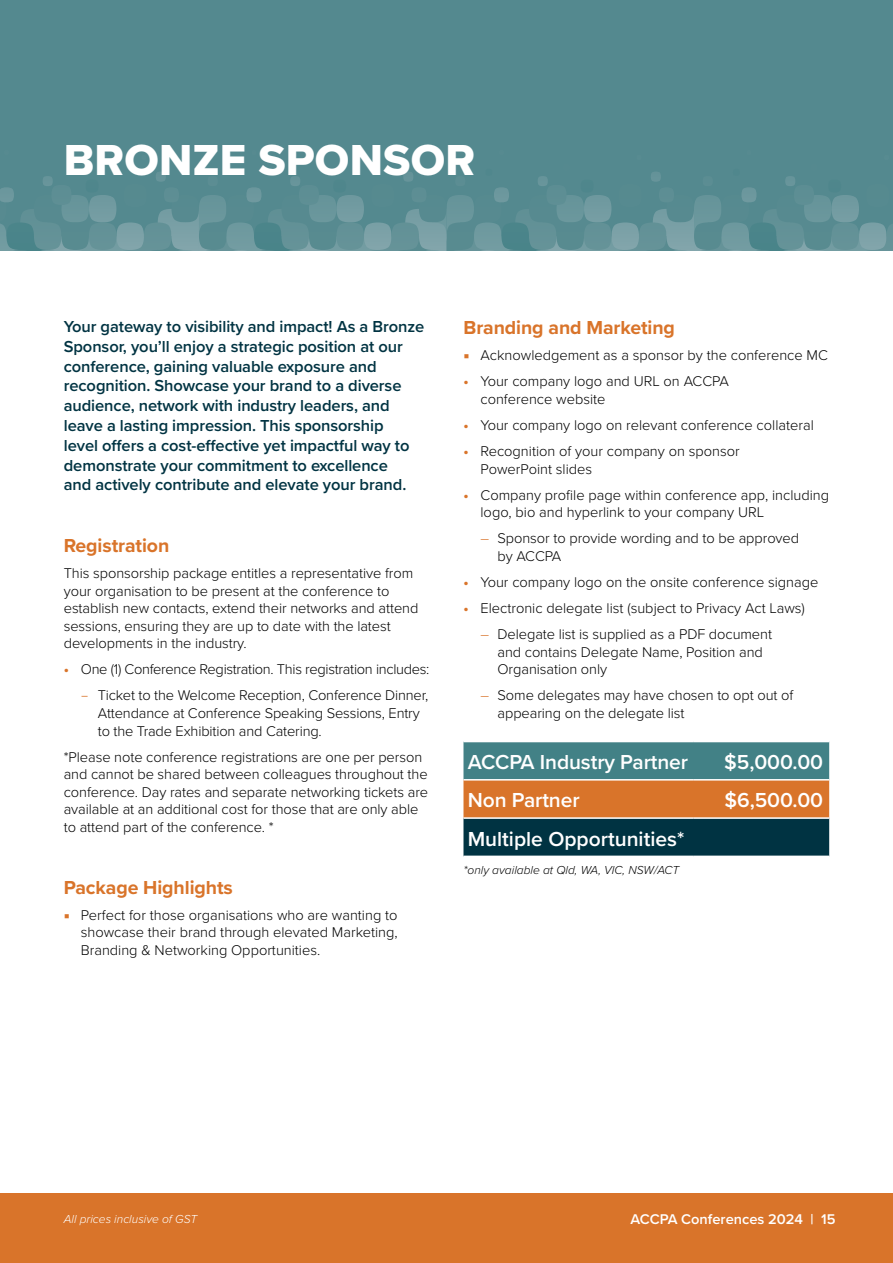
<style>
.page{position:relative;width:893px;height:1263px;background:#fff}
.page>*{position:absolute;margin:0;border:0;box-sizing:border-box;transform-origin:0 0}
.t1{font:45px "Proxima Nova Extrabld";letter-spacing:.005em;color:#fff}
.t2{font:600 21px "Proxima Nova";letter-spacing:-.005em;color:#fff}
.t3{font:700 19.5px "Proxima Nova";letter-spacing:-.005em;color:#d9742a}
.t4{font:600 16.5px/19.8px "Proxima Nova";letter-spacing:-.005em;color:#003342}
.t5{font:300 14.7px/17.5px "Proxima Nova";letter-spacing:-.005em;color:#000}
.t6{font:600 14.7px "Proxima Nova";color:#fff}
.t7{font:italic 300 12px "Proxima Nova";color:#000}
.t8{font:italic 300 12px "Proxima Nova";color:#fff}
.s1{font-weight:700;color:#d9742a}
.s2{font-family:"Acumin Pro";font-weight:200;color:#d9742a}
.s3{font-family:"Acumin Pro";font-weight:900;color:#d9742a}
.s4{color:#d9742a}
</style>
<div class="page">
<div style="left:0;top:1193px;width:893px;height:70px;background:#d9742a"></div>
<div style="left:0;top:0;width:893px;height:251px;background:#54898f"></div>
<svg style="left:0;top:172px;width:893px;height:79px"></svg>
<svg style="left:463px;top:742px;width:366px;height:114px;background:#606453"></svg>
<hr style="left:463px;top:817px;width:230px;height:2px;background:#fff">
<hr style="left:693px;top:817px;width:136px;height:2px;background:#fff">
<hr style="left:463px;top:779px;width:230px;height:1px;background:#fff">
<hr style="left:693px;top:779px;width:136px;height:1px;background:#fff">
<h1 class="t1" style="left:64px;top:127px;width:413px">BRONZE SPONSOR</h1>
<p class="t4" style="left:64px;top:316px;width:362px">Your gateway to visibility and impact! As a Bronze Sponsor, you’ll enjoy a strategic position at our conference, gaining valuable exposure and recognition. Showcase your brand to a diverse audience, network with industry leaders, and leave a lasting impression. This sponsorship<br>level offers a cost-effective yet impactful way to demonstrate your commitment to excellence<br>and actively contribute and elevate your brand.</p>
<h3 class="t3" style="left:64px;top:531px;width:107px">Registration</h3>
<p class="t5" style="left:64px;top:564px;width:356px">This sponsorship package entitles a representative from your organisation to be present at the conference to establish new contacts, extend their networks and attend sessions, ensuring they are up to date with the latest developments in the industry.</p>
<p class="t5" style="left:64px;top:660px;width:367px"><span class="s1">•</span> One (1) Conference Registration. This registration includes:</p>
<p class="t5" style="left:98px;top:686px;width:332px;text-indent:-17px"><span class="s2">–</span> Ticket to the Welcome Reception, Conference Dinner,<br>Attendance at Conference Speaking Sessions, Entry to the Trade Exhibition and Catering.</p>
<p class="t5" style="left:64px;top:747px;width:366px">*Please note conference registrations are one per person and cannot be shared between colleagues throughout the conference. Day rates and separate networking tickets are available at an additional cost for those that are only able to attend part of the conference. *</p>
<h3 class="t3" style="left:64px;top:872px;width:171px">Package Highlights</h3>
<p class="t5" style="left:81px;top:905px;width:318px;text-align:justify;text-indent:-17px"><span class="s3">•</span> Perfect for those organisations who are wanting to showcase their brand through elevated Marketing, Branding &amp; Networking Opportunities.</p>
<h3 class="t3" style="left:463px;top:313px;width:213px">Branding and Marketing</h3>
<p class="t5" style="left:463px;top:346px;width:366px"><span class="s3">•</span> Acknowledgement as a sponsor by the conference MC</p>
<p class="t5" style="left:480px;top:372px;width:250px;text-indent:-17px"><span class="s1">•</span> Your company logo and URL on ACCPA conference website</p>
<p class="t5" style="left:463px;top:416px;width:352px"><span class="s1">•</span> Your company logo on relevant conference collateral</p>
<p class="t5" style="left:480px;top:442px;width:261px;text-indent:-17px"><span class="s1">•</span> Recognition of your company on sponsor<br>PowerPoint slides</p>
<p class="t5" style="left:480px;top:485px;width:350px;text-indent:-17px"><span class="s1">•</span> Company profile page within conference app, including logo, bio and hyperlink to your company URL</p>
<p class="t5" style="left:497px;top:529px;width:303px;text-indent:-17px"><span class="s4">–</span> Sponsor to provide wording and to be approved by ACCPA</p>
<p class="t5" style="left:463px;top:572px;width:356px"><span class="s1">•</span> Your company logo on the onsite conference signage</p>
<p class="t5" style="left:463px;top:598px;width:343px"><span class="s1">•</span> Electronic delegate list (subject to Privacy Act Laws)</p>
<p class="t5" style="left:497px;top:624px;width:276px;text-indent:-17px"><span class="s4">–</span> Delegate list is supplied as a PDF document and contains Delegate Name, Position and<br>Organisation only</p>
<p class="t5" style="left:497px;top:686px;width:297px;text-indent:-17px"><span class="s4">–</span> Some delegates may have chosen to opt out of appearing on the delegate list</p>
<h2 class="t2" style="left:468px;top:746px;width:222px">ACCPA Industry Partner</h2>
<h2 class="t2" style="left:724px;top:746px;width:100px">$5,000.00</h2>
<h2 class="t2" style="left:468px;top:784px;width:113px">Non Partner</h2>
<h2 class="t2" style="left:725px;top:784px;width:100px">$6,500.00</h2>
<h2 class="t2" style="left:468px;top:823px;width:218px">Multiple Opportunities*</h2>
<p class="t7" style="left:463px;top:861px;width:217px">*only available at Qld, WA, VIC, NSW/ACT</p>
<p class="t8" style="left:64px;top:1210px;width:135px">All prices inclusive of GST</p>
<p class="t6" style="left:631px;top:1208px;width:206px">ACCPA Conferences 2024 | 15</p>
</div>
